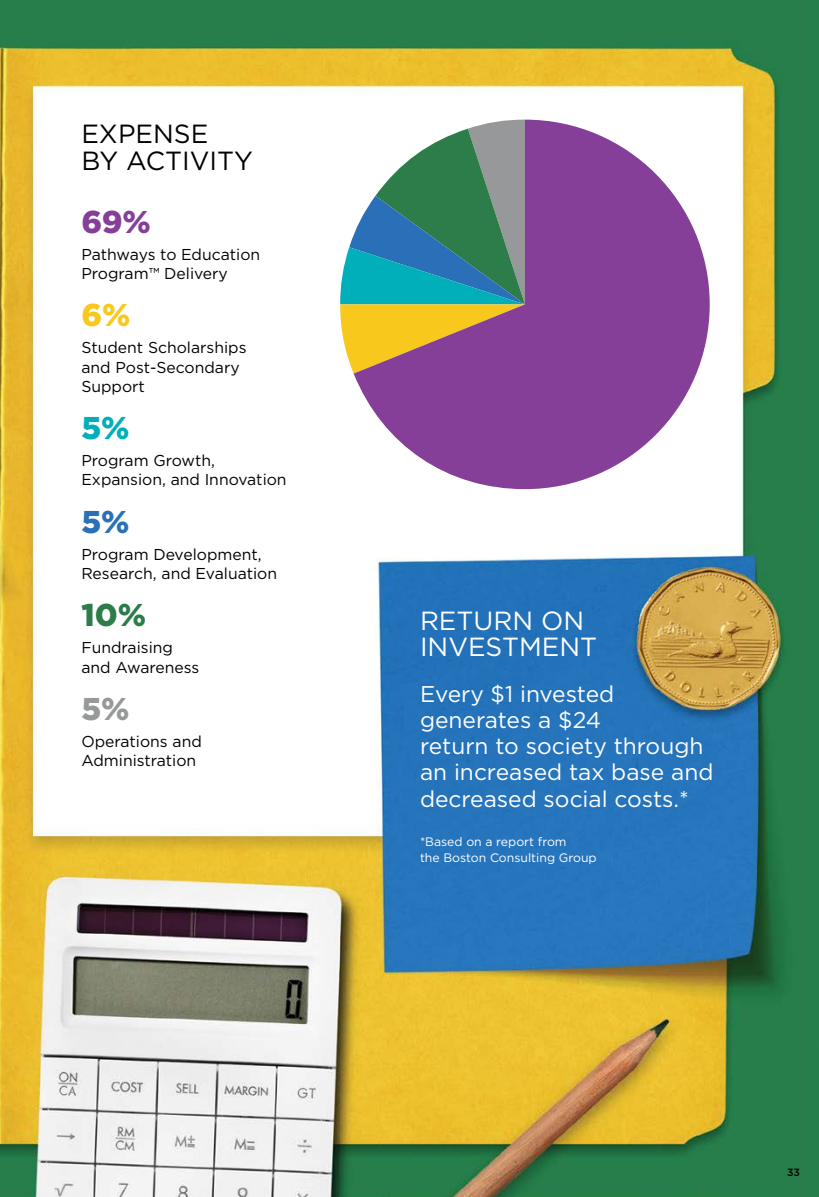
<style>
.page{position:relative;width:819px;height:1197px;background:#fff}
.page>*{position:absolute;margin:0;border:0;box-sizing:border-box;transform-origin:0 0}
.t1{font:900 31.5px "Gotham";color:#853f98}
.t2{font:900 31.5px "Gotham";color:#2d7d4a}
.t3{font:900 31.5px "Gotham";color:#f8c81c}
.t4{font:900 31.5px "Gotham";color:#00afba}
.t5{font:900 31.5px "Gotham";color:#2a70b8}
.t6{font:900 31.5px "Gotham";color:#969899}
.t7{font:26.25px/26.2px "Gotham";color:#fff}
.t8{font:26.25px/26.2px "Gotham";color:#000}
.t9{font:22.75px/26.2px "Gotham";color:#fff}
.t10{font:15.75px/19.2px "Gotham";color:#000}
.t11{font:12.25px/15.8px "Gotham";color:#fff}
.t12{font:500 10.5px "Gotham";color:#000}
</style>
<div class="page">
<img style="left:0;top:0;width:819px;height:1197px">
<svg style="left:340px;top:120px;width:14px;height:254px"></svg>
<svg style="left:354px;top:120px;width:356px;height:369px;fill:#853f98"></svg>
<h2 class="t8" style="left:81px;top:121px;width:173px">EXPENSE<br>BY ACTIVITY</h2>
<h1 class="t1" style="left:81px;top:202px;width:71px">69%</h1>
<p class="t10" style="left:81px;top:244px;width:180px">Pathways to Education<br>Program™ Delivery</p>
<h1 class="t3" style="left:81px;top:296px;width:51px">6%</h1>
<p class="t10" style="left:81px;top:338px;width:167px">Student Scholarships and Post-Secondary<br>Support</p>
<h1 class="t4" style="left:81px;top:409px;width:50px">5%</h1>
<p class="t10" style="left:81px;top:451px;width:207px">Program Growth,<br>Expansion, and Innovation</p>
<h1 class="t5" style="left:81px;top:502px;width:50px">5%</h1>
<p class="t10" style="left:81px;top:545px;width:197px">Program Development,<br>Research, and Evaluation</p>
<h1 class="t2" style="left:81px;top:596px;width:66px">10%</h1>
<p class="t10" style="left:81px;top:638px;width:119px">Fundraising and Awareness</p>
<h1 class="t6" style="left:81px;top:690px;width:50px">5%</h1>
<p class="t10" style="left:81px;top:732px;width:122px">Operations and<br>Administration</p>
<h2 class="t7" style="left:420px;top:607px;width:179px">RETURN ON<br>INVESTMENT</h2>
<h3 class="t9" style="left:420px;top:680px;width:295px">Every $1 invested generates a $24<br>return to society through an increased tax base and decreased social costs.*</h3>
<p class="t11" style="left:420px;top:834px;width:178px">*Based on a report from<br>the Boston Consulting Group</p>
<p class="t12" style="left:787px;top:1166px;width:14px">33</p>
</div>
